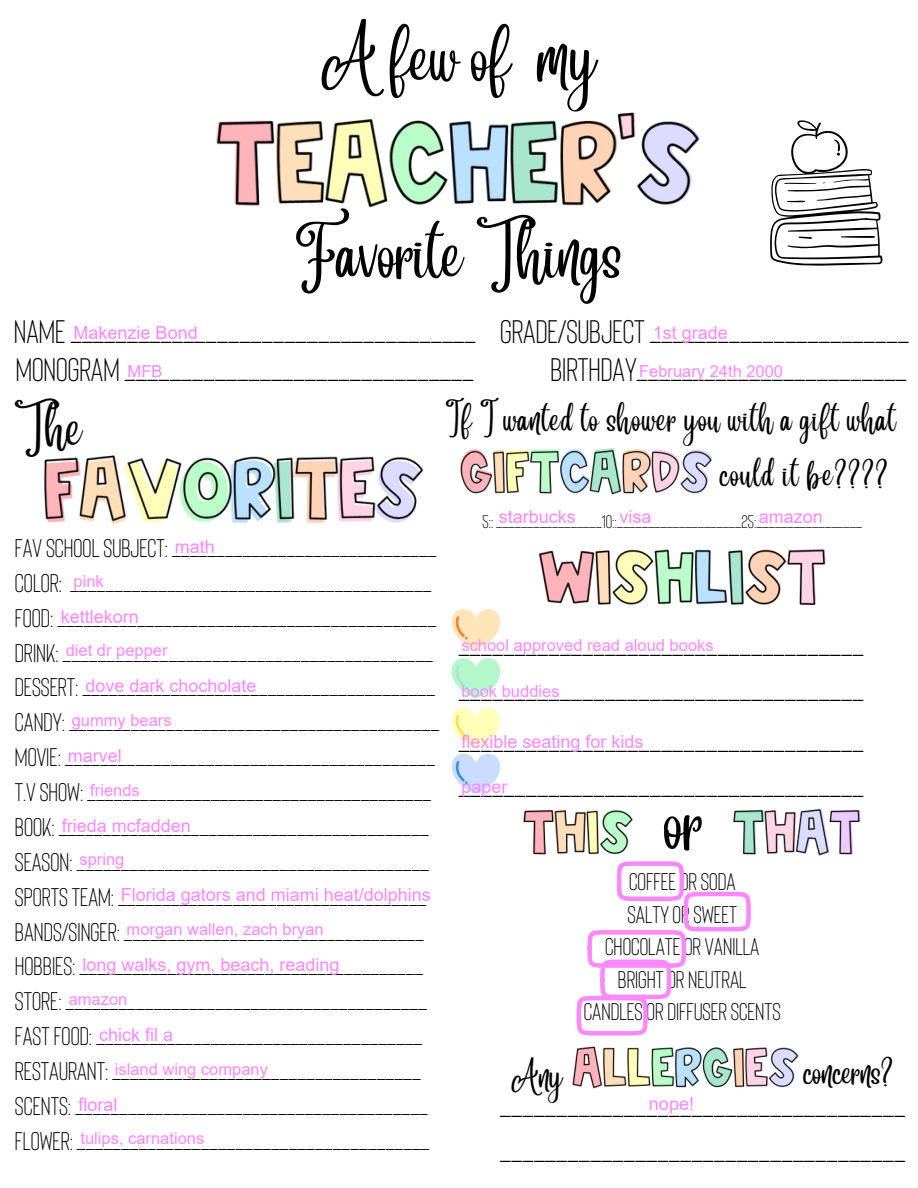
<style>
.page{position:relative;width:918px;height:1188px;background:#fff}
.page>*{position:absolute;margin:0;border:0;box-sizing:border-box;transform-origin:0 0}
.t1{font:58.2px "Angelina";color:#000}
.t2{font:53.55px "Angelina";color:#000}
.t3{font:40.35px "Angelina";color:#000}
.t4{font:32.55px "Bison";color:#000}
.t5{font:26.55px "Angelina";letter-spacing:.04em;color:#000}
.t6{font:26.55px "Angelina";color:#000}
.t7{font:25.5px "Bison";color:#000}
.t8{font:24px "Bison";color:#000}
.t9{font:18px "Arial";color:#fb88ff}
.t10{font:18px "Bison";color:#000}
.t11{font:16.5px "Arial";color:#fb88ff}
</style>
<div class="page">
<svg style="left:858px;top:169px;width:25px;height:96px"></svg>
<img style="left:216px;top:112px;width:642px;height:154px">
<img style="left:539px;top:549px;width:287px;height:56px">
<svg style="left:451px;top:609px;width:50px;height:40px"></svg>
<svg style="left:451px;top:658px;width:50px;height:40px"></svg>
<svg style="left:451px;top:707px;width:50px;height:87px"></svg>
<img style="left:44px;top:455px;width:342px;height:70px">
<img style="left:386px;top:448px;width:326px;height:75px">
<img style="left:572px;top:1025px;width:227px;height:64px">
<img style="left:483px;top:785px;width:378px;height:117px">
<svg style="left:640px;top:801px;width:85px;height:86px"></svg>
<div style="left:617px;top:861px;width:67px;height:40px;border:4px solid #fb88ff;border-radius:18px"></div>
<div style="left:684px;top:892px;width:67px;height:39px;border:4px solid #fb88ff;border-radius:18px"></div>
<div style="left:587px;top:930px;width:99px;height:38px;border:4px solid #fb88ff;border-radius:17px"></div>
<div style="left:600px;top:960px;width:71px;height:39px;border:4px solid #fb88ff;border-radius:18px"></div>
<div style="left:577px;top:996px;width:71px;height:40px;border:4px solid #fb88ff;border-radius:18px"></div>
<p class="t2" style="left:321px;top:48px;width:278px">A few of my</p>
<p class="t2" style="left:295px;top:244px;width:329px">Favorite Things</p>
<p class="t4" style="left:14px;top:310px;width:464px">NAME ____________________________________</p>
<p class="t4" style="left:500px;top:310px;width:410px">GRADE/SUBJECT _______________________</p>
<p class="t4" style="left:16px;top:349px;width:459px">MONOGRAM _______________________________</p>
<p class="t4" style="left:550px;top:349px;width:358px">BIRTHDAY________________________</p>
<p class="t9" style="left:653px;top:320px;width:77px">1st grade</p>
<p class="t11" style="left:639px;top:359px;width:145px">February 24th 2000</p>
<p class="t9" style="left:74px;top:320px;width:126px">Makenzie Bond</p>
<p class="t11" style="left:128px;top:359px;width:36px">MFB</p>
<p class="t3" style="left:15px;top:421px;width:69px">The</p>
<p class="t5" style="left:446px;top:414px;width:452px">If I wanted to shower you with a gift what</p>
<p class="t5" style="left:721px;top:469px;width:169px">could it be????</p>
<p class="t9" style="left:499px;top:505px;width:79px">starbucks</p>
<p class="t9" style="left:620px;top:505px;width:34px">visa</p>
<p class="t9" style="left:759px;top:505px;width:66px">amazon</p>
<p class="t10" style="left:483px;top:510px;width:381px">5:: _________________10::____________________25:_________________</p>
<p class="t7" style="left:15px;top:531px;width:423px">FAV SCHOOL SUBJECT: ______________________________</p>
<p class="t7" style="left:15px;top:566px;width:418px">COLOR: _________________________________________</p>
<p class="t7" style="left:15px;top:601px;width:423px">FOOD: ___________________________________________</p>
<p class="t7" style="left:15px;top:636px;width:420px">DRINK: __________________________________________</p>
<p class="t7" style="left:15px;top:671px;width:422px">DESSERT: ________________________________________</p>
<p class="t7" style="left:15px;top:706px;width:426px">CANDY: __________________________________________</p>
<p class="t7" style="left:15px;top:741px;width:422px">MOVIE: __________________________________________</p>
<p class="t7" style="left:15px;top:776px;width:418px">T.V SHOW: _______________________________________</p>
<p class="t7" style="left:15px;top:810px;width:416px">BOOK: __________________________________________</p>
<p class="t7" style="left:15px;top:845px;width:416px">SEASON: ________________________________________</p>
<p class="t7" style="left:15px;top:880px;width:413px">SPORTS TEAM: ___________________________________</p>
<p class="t7" style="left:15px;top:915px;width:410px">BANDS/SINGER: __________________________________</p>
<p class="t7" style="left:15px;top:950px;width:410px">HOBBIES: _______________________________________</p>
<p class="t7" style="left:15px;top:985px;width:414px">STORE: _________________________________________</p>
<p class="t7" style="left:15px;top:1020px;width:409px">FAST FOOD: _____________________________________</p>
<p class="t7" style="left:15px;top:1055px;width:407px">RESTAURANT: ___________________________________</p>
<p class="t7" style="left:15px;top:1089px;width:415px">SCENTS: ________________________________________</p>
<p class="t7" style="left:15px;top:1124px;width:416px">FLOWER: ________________________________________</p>
<p class="t9" style="left:175px;top:534px;width:42px">math</p>
<p class="t11" style="left:74px;top:569px;width:32px">pink</p>
<p class="t9" style="left:61px;top:604px;width:80px">kettlekorn</p>
<p class="t11" style="left:66px;top:639px;width:103px">diet dr pepper</p>
<p class="t9" style="left:85px;top:674px;width:173px">dove dark chocholate</p>
<p class="t11" style="left:72px;top:709px;width:101px">gummy bears</p>
<p class="t9" style="left:68px;top:743px;width:55px">marvel</p>
<p class="t11" style="left:90px;top:779px;width:51px">friends</p>
<p class="t11" style="left:461px;top:634px;width:254px">school approved read aloud books</p>
<p class="t11" style="left:461px;top:679px;width:100px">book buddies</p>
<p class="t9" style="left:461px;top:730px;width:184px">flexible seating for kids</p>
<p class="t9" style="left:461px;top:775px;width:48px">paper</p>
<p class="t4" style="left:458px;top:624px;width:407px">____________________________________</p>
<p class="t4" style="left:458px;top:669px;width:407px">____________________________________</p>
<p class="t4" style="left:458px;top:720px;width:407px">____________________________________</p>
<p class="t4" style="left:458px;top:765px;width:407px">____________________________________</p>
<p class="t1" style="left:666px;top:812px;width:41px">or</p>
<p class="t8" style="left:629px;top:866px;width:108px">COFFEE OR SODA</p>
<p class="t8" style="left:628px;top:899px;width:111px">SALTY OR SWEET</p>
<p class="t8" style="left:605px;top:931px;width:156px">CHOCOLATE OR VANILLA</p>
<p class="t8" style="left:618px;top:964px;width:130px">BRIGHT OR NEUTRAL</p>
<p class="t8" style="left:584px;top:996px;width:198px">CANDLES OR DIFFUSER SCENTS</p>
<p class="t9" style="left:62px;top:813px;width:131px">frieda mcfadden</p>
<p class="t11" style="left:80px;top:848px;width:46px">spring</p>
<p class="t9" style="left:121px;top:883px;width:312px">Florida gators and miami heat/dolphins</p>
<p class="t11" style="left:127px;top:918px;width:199px">morgan wallen, zach bryan</p>
<p class="t9" style="left:82px;top:952px;width:259px">long walks, gym, beach, reading</p>
<p class="t11" style="left:69px;top:988px;width:60px">amazon</p>
<p class="t9" style="left:99px;top:1022px;width:76px">chick fil a</p>
<p class="t11" style="left:115px;top:1057px;width:155px">island wing company</p>
<p class="t6" style="left:805px;top:1067px;width:91px">concerns?</p>
<p class="t5" style="left:511px;top:1071px;width:53px">Any</p>
<p class="t4" style="left:500px;top:1085px;width:407px">____________________________________</p>
<p class="t9" style="left:79px;top:1092px;width:41px">floral</p>
<p class="t9" style="left:649px;top:1091px;width:47px">nope!</p>
<p class="t11" style="left:81px;top:1127px;width:125px">tulips, carnations</p>
<p class="t4" style="left:500px;top:1130px;width:407px">____________________________________</p>
</div>
